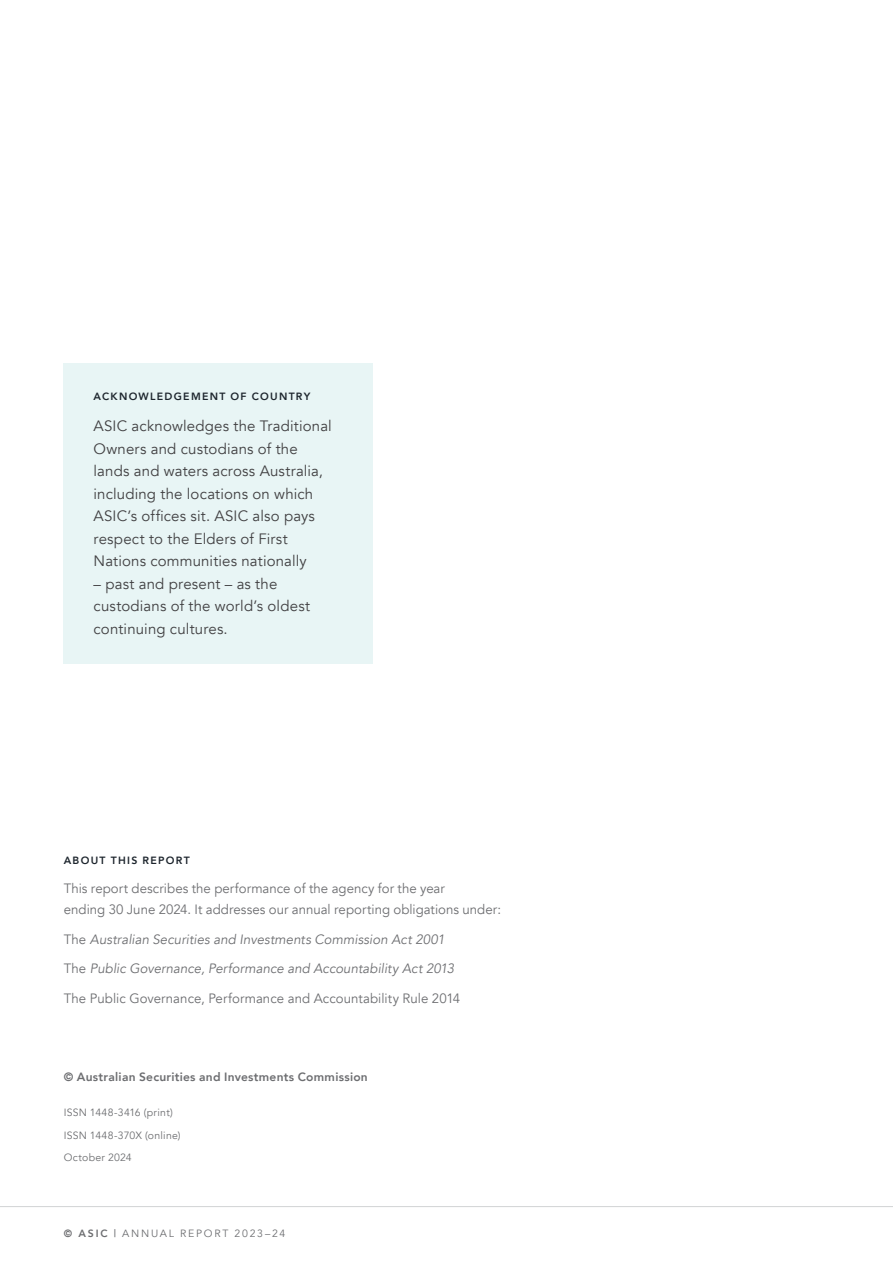
<style>
.page{position:relative;width:893px;height:1263px;background:#fff}
.page>*{position:absolute;margin:0;border:0;box-sizing:border-box;transform-origin:0 0}
.Body_Copy{font:15px/22.5px "Avenir";letter-spacing:.01em;color:#414042}
.Body_Copy-2{font:13.5px/21px "Avenir";color:#6d6e71}
.Bullets{font:italic 13.5px "Avenir";letter-spacing:.005em;color:#6d6e71}
.Bullets-2{font:13.5px "Avenir";letter-spacing:.005em;color:#6d6e71}
.Body_Copy___Small{font:800 12px "Avenir";letter-spacing:.02em;color:#6d6e71}
.Body_Copy-3{font:10.5px "Avenir";letter-spacing:.025em;color:#6d6e71}
.small_caps_heading{font:800 10.5px "Avenir";letter-spacing:.12em;color:#1d252d}
.Body_Copy-4{font:10.5px "Avenir";letter-spacing:.165em;color:#6d6e71}
.s1{font-style:normal}
.s2{font-weight:800}
.s3{font-weight:500}
</style>
<div class="page">
<div style="left:64px;top:363px;width:309px;height:300px;background:#e8f5f5"></div>
<hr style="left:0;top:1206px;width:893px;height:1px;background:#d1d3d4">
<p class="small_caps_heading" style="left:94px;top:388px;width:218px">ACKNOWLEDGEMENT OF COUNTRY</p>
<p class="Body_Copy" style="left:94px;top:415px;width:240px">ASIC acknowledges the Traditional<br>Owners and custodians of the lands and waters across Australia, including the locations on which<br>ASIC’s offices sit. ASIC also pays respect to the Elders of First<br>Nations communities nationally</p>
<p class="Body_Copy" style="left:94px;top:572px;width:218px">– past and present – as the custodians of the world’s oldest continuing cultures.</p>
<p class="small_caps_heading" style="left:64px;top:852px;width:128px">ABOUT THIS REPORT</p>
<p class="Body_Copy-2" style="left:64px;top:878px;width:439px">This report describes the performance of the agency for the year<br>ending 30 June 2024. It addresses our annual reporting obligations under:</p>
<p class="Bullets" style="left:64px;top:931px;width:383px"><span class="s1">The</span> Australian Securities and Investments Commission Act 2001</p>
<p class="Bullets" style="left:64px;top:960px;width:392px"><span class="s1">The</span> Public Governance, Performance and Accountability Act 2013</p>
<p class="Bullets-2" style="left:64px;top:990px;width:398px">The Public Governance, Performance and Accountability Rule 2014</p>
<p class="Body_Copy___Small" style="left:64px;top:1067px;width:306px">© Australian Securities and Investments Commission</p>
<p class="Body_Copy-3" style="left:64px;top:1106px;width:111px">ISSN 1448-3416 (print)</p>
<p class="Body_Copy-3" style="left:64px;top:1129px;width:118px">ISSN 1448-370X (online)</p>
<p class="Body_Copy-3" style="left:64px;top:1151px;width:70px">October 2024</p>
<p class="Body_Copy-4" style="left:64px;top:1227px;width:223px"><span class="s2">© ASIC</span> <span class="s3">|</span> ANNUAL REPORT 2023–24</p>
</div>
